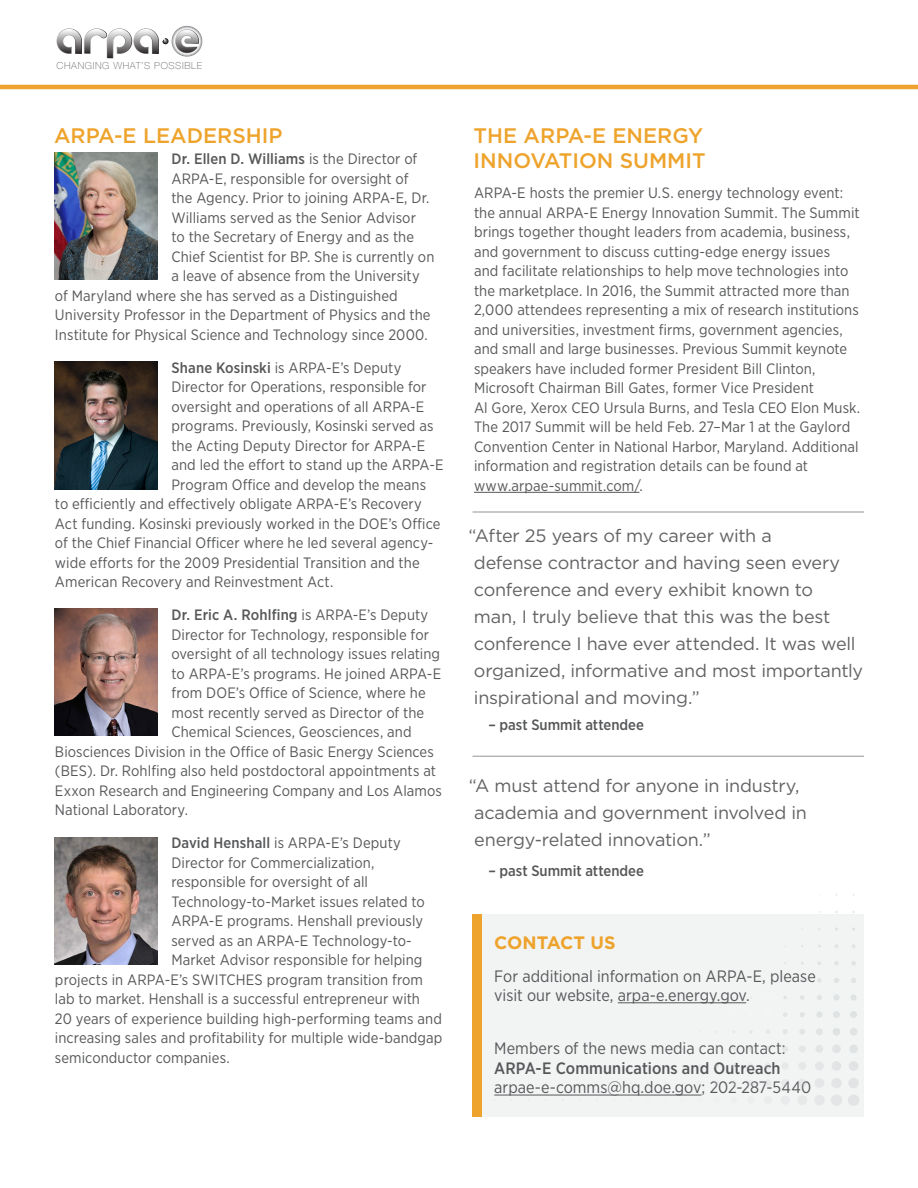
<style>
.page{position:relative;width:918px;height:1188px;background:#fff}
.page>*{position:absolute;margin:0;border:0;box-sizing:border-box;transform-origin:0 0}
.t1{font:500 21px/25.2px "Gotham";color:#eea32c}
.t2{font:18px/27px "Gotham";letter-spacing:-.015em;color:#636366}
.Subhead{font:700 18px "Gotham";color:#eea32c}
.contact{font:16.5px/19.5px "Gotham Narrow";color:#57585a}
.Body{font:15px/19.5px "Gotham Narrow";letter-spacing:.005em;color:#57585a}
.Body-2{font:500 15px "Gotham Narrow";color:#57585a}
.t3{font:100 9.75px "Helvetica Neue LT Std";letter-spacing:.065em;color:#636567}
.s1{font-weight:400}
.s2{font-weight:500}
</style>
<div class="page">
<svg style="left:56px;top:28px;width:113px;height:31px"></svg>
<svg style="left:175px;top:29px;width:24px;height:24px"></svg>
<div style="left:173px;top:28px;width:27px;height:27px;border:1px solid #e7e6e6;border-radius:50%"></div>
<div style="left:173px;top:27px;width:28px;height:29px;border:1px solid #bcbdbf;border-radius:50%"></div>
<div style="left:172px;top:26px;width:30px;height:31px;border:1px solid #929497;border-radius:50%"></div>
<hr style="left:0;top:85px;width:918px;height:4px;background:#eea32c">
<img style="left:54px;top:152px;width:104px;height:128px">
<img style="left:54px;top:362px;width:104px;height:127px">
<div style="left:474px;top:914px;width:390px;height:203px;background:#f2f4f4"></div>
<hr style="left:618px;top:1002px;width:128px;height:1px;background:#57585a">
<hr style="left:494px;top:1095px;width:208px;height:1px;background:#57585a">
<hr style="left:474px;top:492px;width:165px;height:1px;background:#57585a">
<div style="left:473px;top:914px;width:9px;height:203px;background:#eea32c"></div>
<img style="left:54px;top:608px;width:104px;height:127px">
<img style="left:54px;top:837px;width:104px;height:128px">
<hr style="left:472px;top:756px;width:392px;height:1px;background:#949499">
<hr style="left:472px;top:512px;width:392px;height:1px;background:#949499">
<svg style="left:851px;top:961px;width:5px;height:5px"></svg>
<svg style="left:834px;top:961px;width:5px;height:5px"></svg>
<svg style="left:851px;top:978px;width:5px;height:5px"></svg>
<svg style="left:834px;top:978px;width:5px;height:5px"></svg>
<svg style="left:817px;top:978px;width:5px;height:5px"></svg>
<svg style="left:851px;top:995px;width:6px;height:6px"></svg>
<svg style="left:833px;top:994px;width:7px;height:7px"></svg>
<svg style="left:817px;top:995px;width:5px;height:5px"></svg>
<svg style="left:800px;top:995px;width:4px;height:5px"></svg>
<svg style="left:850px;top:1011px;width:7px;height:7px"></svg>
<svg style="left:833px;top:1011px;width:7px;height:7px"></svg>
<svg style="left:816px;top:1012px;width:6px;height:6px"></svg>
<svg style="left:800px;top:1012px;width:5px;height:5px"></svg>
<svg style="left:783px;top:1013px;width:4px;height:4px"></svg>
<svg style="left:850px;top:1028px;width:7px;height:8px"></svg>
<svg style="left:833px;top:1028px;width:7px;height:8px"></svg>
<svg style="left:816px;top:1028px;width:7px;height:7px"></svg>
<svg style="left:799px;top:1029px;width:6px;height:6px"></svg>
<svg style="left:783px;top:1029px;width:5px;height:5px"></svg>
<svg style="left:766px;top:1030px;width:4px;height:4px"></svg>
<svg style="left:849px;top:1045px;width:9px;height:8px"></svg>
<svg style="left:832px;top:1045px;width:9px;height:8px"></svg>
<svg style="left:816px;top:1045px;width:7px;height:8px"></svg>
<svg style="left:799px;top:1046px;width:7px;height:6px"></svg>
<svg style="left:782px;top:1046px;width:6px;height:6px"></svg>
<svg style="left:766px;top:1047px;width:4px;height:4px"></svg>
<svg style="left:749px;top:1047px;width:4px;height:4px"></svg>
<svg style="left:849px;top:1061px;width:9px;height:10px"></svg>
<svg style="left:832px;top:1061px;width:9px;height:10px"></svg>
<svg style="left:815px;top:1062px;width:9px;height:8px"></svg>
<svg style="left:799px;top:1062px;width:7px;height:8px"></svg>
<svg style="left:782px;top:1063px;width:6px;height:6px"></svg>
<svg style="left:766px;top:1063px;width:5px;height:5px"></svg>
<svg style="left:849px;top:1078px;width:10px;height:10px"></svg>
<svg style="left:831px;top:1078px;width:11px;height:10px"></svg>
<svg style="left:815px;top:1079px;width:9px;height:9px"></svg>
<svg style="left:798px;top:1079px;width:8px;height:8px"></svg>
<svg style="left:782px;top:1080px;width:7px;height:7px"></svg>
<svg style="left:848px;top:1095px;width:11px;height:11px"></svg>
<svg style="left:831px;top:1095px;width:11px;height:11px"></svg>
<svg style="left:814px;top:1095px;width:10px;height:10px"></svg>
<svg style="left:798px;top:1096px;width:9px;height:9px"></svg>
<p class="t3" style="left:57px;top:60px;width:147px">CHANGING WHAT’S POSSIBLE</p>
<p class="t1" style="left:54px;top:123px;width:230px">ARPA-E LEADERSHIP</p>
<p class="Body-2" style="left:171px;top:150px;width:247px">Dr. Ellen D. Williams <span class="s1">is the Director of</span></p>
<p class="Body" style="left:171px;top:168px;width:239px">ARPA-E, responsible for oversight of</p>
<p class="Body" style="left:171px;top:188px;width:260px">the Agency. Prior to joining ARPA-E, Dr.</p>
<p class="Body" style="left:171px;top:207px;width:246px">Williams served as the Senior Advisor</p>
<p class="Body" style="left:171px;top:227px;width:244px">to the Secretary of Energy and as the</p>
<p class="Body" style="left:171px;top:246px;width:264px">Chief Scientist for BP. She is currently on</p>
<p class="Body" style="left:171px;top:266px;width:250px">a leave of absence from the University</p>
<p class="Body" style="left:55px;top:285px;width:344px">of Maryland where she has served as a Distinguished</p>
<p class="Body" style="left:55px;top:305px;width:377px">University Professor in the Department of Physics and the</p>
<p class="Body" style="left:55px;top:324px;width:374px">Institute for Physical Science and Technology since 2000.</p>
<p class="Body" style="left:171px;top:357px;width:231px"><span class="s2">Shane Kosinski</span> is ARPA-E’s Deputy</p>
<p class="Body" style="left:171px;top:377px;width:257px">Director for Operations, responsible for</p>
<p class="Body" style="left:171px;top:396px;width:254px">oversight and operations of all ARPA-E</p>
<p class="Body" style="left:171px;top:416px;width:264px">programs. Previously, Kosinski served as</p>
<p class="Body" style="left:171px;top:435px;width:256px">the Acting Deputy Director for ARPA-E</p>
<p class="Body" style="left:171px;top:455px;width:274px">and led the effort to stand up the ARPA-E</p>
<p class="Body" style="left:171px;top:474px;width:256px">Program Office and develop the means</p>
<p class="Body" style="left:55px;top:494px;width:368px">to efficiently and effectively obligate ARPA-E’s Recovery</p>
<p class="Body" style="left:55px;top:513px;width:387px">Act funding. Kosinski previously worked in the DOE’s Office</p>
<p class="Body" style="left:55px;top:533px;width:380px">of the Chief Financial Officer where he led several agency-</p>
<p class="Body" style="left:55px;top:552px;width:366px">wide efforts for the 2009 Presidential Transition and the</p>
<p class="Body" style="left:55px;top:572px;width:280px">American Recovery and Reinvestment Act.</p>
<p class="Body-2" style="left:171px;top:606px;width:258px">Dr. Eric A. Rohlfing <span class="s1">is ARPA-E’s Deputy</span></p>
<p class="Body" style="left:171px;top:624px;width:259px">Director for Technology, responsible for</p>
<p class="Body" style="left:171px;top:644px;width:270px">oversight of all technology issues relating</p>
<p class="Body" style="left:171px;top:663px;width:271px">to ARPA-E’s programs. He joined ARPA-E</p>
<p class="Body" style="left:171px;top:683px;width:256px">from DOE’s Office of Science, where he</p>
<p class="Body" style="left:171px;top:702px;width:254px">most recently served as Director of the</p>
<p class="Body" style="left:171px;top:722px;width:242px">Chemical Sciences, Geosciences, and</p>
<p class="Body" style="left:55px;top:741px;width:380px">Biosciences Division in the Office of Basic Energy Sciences</p>
<p class="Body" style="left:55px;top:761px;width:383px">(BES). Dr. Rohlfing also held postdoctoral appointments at</p>
<p class="Body" style="left:55px;top:780px;width:388px">Exxon Research and Engineering Company and Los Alamos</p>
<p class="Body" style="left:55px;top:800px;width:135px">National Laboratory.</p>
<p class="Body" style="left:171px;top:833px;width:231px"><span class="s2">David Henshall</span> is ARPA-E’s Deputy</p>
<p class="Body" style="left:171px;top:852px;width:205px">Director for Commercialization,</p>
<p class="Body" style="left:171px;top:872px;width:198px">responsible for oversight of all</p>
<p class="Body" style="left:171px;top:891px;width:255px">Technology-to-Market issues related to</p>
<p class="Body" style="left:171px;top:911px;width:253px">ARPA-E programs. Henshall previously</p>
<p class="Body" style="left:171px;top:930px;width:242px">served as an ARPA-E Technology-to-</p>
<p class="Body" style="left:171px;top:950px;width:253px">Market Advisor responsible for helping</p>
<p class="Body" style="left:55px;top:969px;width:370px">projects in ARPA-E’s SWITCHES program transition from</p>
<p class="Body" style="left:55px;top:989px;width:367px">lab to market. Henshall is a successful entrepreneur with</p>
<p class="Body" style="left:55px;top:1008px;width:388px">20 years of experience building high-performing teams and</p>
<p class="Body" style="left:55px;top:1028px;width:389px">increasing sales and profitability for multiple wide-bandgap</p>
<p class="Body" style="left:55px;top:1047px;width:176px">semiconductor companies.</p>
<p class="t1" style="left:474px;top:123px;width:234px">THE ARPA-E ENERGY<br>INNOVATION SUMMIT</p>
<p class="Body" style="left:474px;top:183px;width:388px">ARPA-E hosts the premier U.S. energy technology event: the annual ARPA-E Energy Innovation Summit. The Summit brings together thought leaders from academia, business, and government to discuss cutting-edge energy issues<br>and facilitate relationships to help move technologies into the marketplace. In 2016, the Summit attracted more than 2,000 attendees representing a mix of research institutions and universities, investment firms, government agencies, and small and large businesses. Previous Summit keynote speakers have included former President Bill Clinton, Microsoft Chairman Bill Gates, former Vice President<br>Al Gore, Xerox CEO Ursula Burns, and Tesla CEO Elon Musk.<br>The 2017 Summit will be held Feb. 27–Mar 1 at the Gaylord Convention Center in National Harbor, Maryland. Additional information and registration details can be found at www.arpae-summit.com/.</p>
<p class="t2" style="left:469px;top:521px;width:396px">“After 25 years of my career with a<br>defense contractor and having seen every conference and every exhibit known to<br>man, I truly believe that this was the best conference I have ever attended. It was well organized, informative and most importantly inspirational and moving.”</p>
<p class="Body-2" style="left:488px;top:715px;width:157px">– past Summit attendee</p>
<p class="t2" style="left:469px;top:772px;width:340px">“A must attend for anyone in industry, academia and government involved in energy-related innovation.”</p>
<p class="Body-2" style="left:488px;top:861px;width:157px">– past Summit attendee</p>
<p class="Subhead" style="left:494px;top:930px;width:123px">CONTACT US</p>
<p class="contact" style="left:494px;top:966px;width:323px">For additional information on ARPA-E, please visit our website, arpa-e.energy.gov.</p>
<p class="contact" style="left:494px;top:1039px;width:318px">Members of the news media can contact:<br><span class="s2">ARPA-E Communications and Outreach </span>arpae-e-comms@hq.doe.gov; 202-287-5440</p>
</div>
